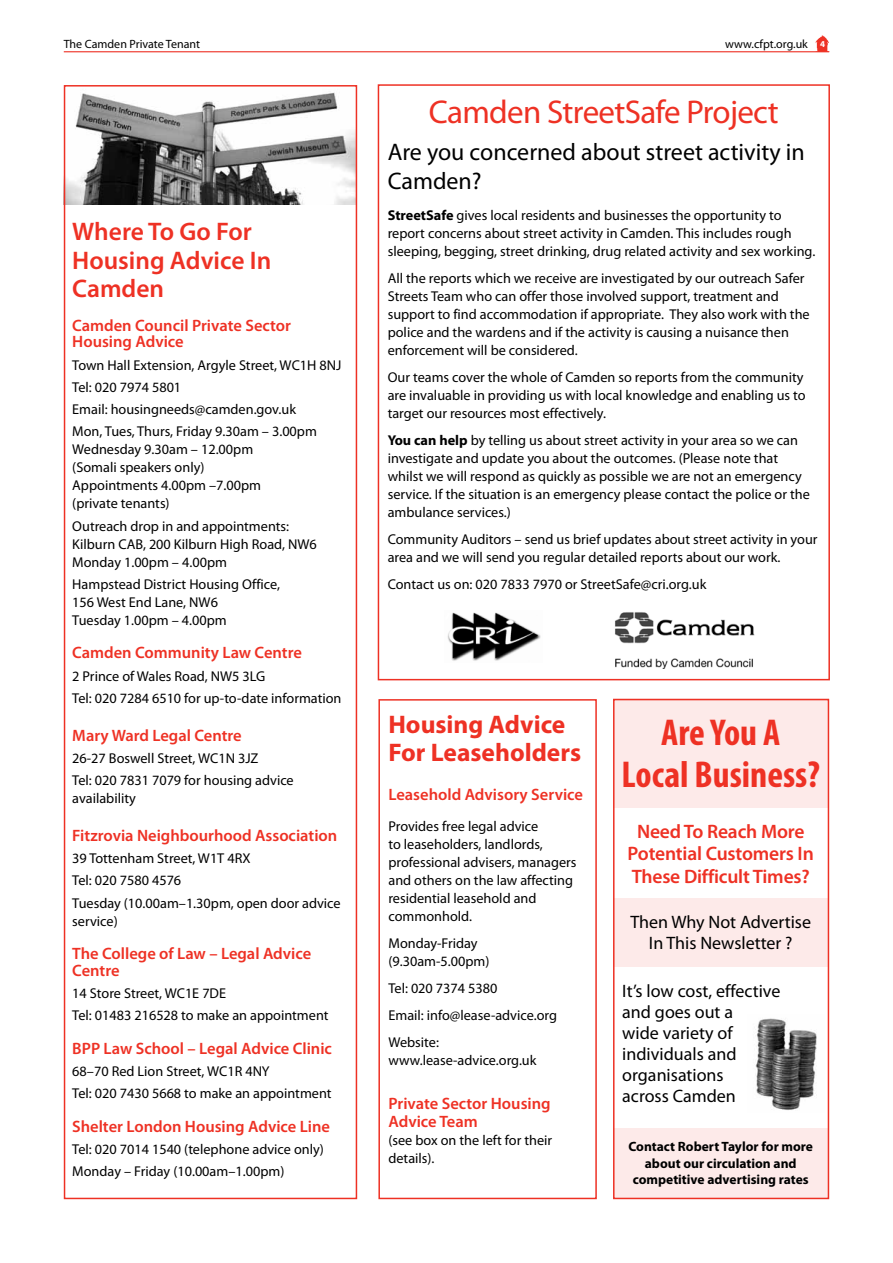
<style>
.page{position:relative;width:893px;height:1263px;background:#fff}
.page>*{position:absolute;margin:0;border:0;box-sizing:border-box;transform-origin:0 0}
.t1{font:700 condensed 37.5px/42px "Myriad Pro";color:#ee3124;text-align:center}
.t2{font:33px "Myriad Pro";letter-spacing:-.02em;color:#ee3124}
.t3{font:600 25.5px/28.5px "Myriad Pro";color:#ee3124}
.t4{font:700 25.5px/28.5px "Myriad Pro";color:#ee3124}
.t5{font:24px/28.5px "Myriad Pro";color:#000}
.t6{font:600 19.5px/22.5px "Myriad Pro";letter-spacing:-.01em;color:#ee3124;text-align:center}
.t7{font:18px/21px "Myriad Pro";color:#000;text-align:center}
.t8{font:600 16.5px/16.5px "Myriad Pro";color:#ee3124}
.t9{font:14.25px/18px "Myriad Pro";color:#000}
.t10{font:700 13.5px/16.5px "Myriad Pro";color:#000;text-align:center}
.t11{font:12px "Myriad Pro";color:#000}
.s1{font-weight:700;font-size:9px;color:#fff}
.s2{font-weight:700}
</style>
<div class="page">
<img style="left:67px;top:92px;width:287px;height:112px">
<div style="left:64px;top:85px;width:293px;height:1114px;border:2px solid #ee3124"></div>
<img style="left:816px;top:35px;width:13px;height:16px">
<hr style="left:64px;top:51px;width:765px;height:1px;background:#ee3124">
<div style="left:378px;top:699px;width:219px;height:500px;border:2px solid #ee3124"></div>
<div style="left:613px;top:699px;width:215px;height:109px;background:#fdeae9"></div>
<div style="left:613px;top:1128px;width:215px;height:71px;background:#fdeae9"></div>
<img style="left:755px;top:1018px;width:62px;height:92px">
<div style="left:613px;top:898px;width:215px;height:68px;background:#fdeae9"></div>
<div style="left:613px;top:699px;width:216px;height:500px;border:2px solid #ee3124"></div>
<div style="left:378px;top:84px;width:452px;height:596px;border:2px solid #ee3124"></div>
<img style="left:615px;top:612px;width:140px;height:56px">
<img style="left:447px;top:612px;width:94px;height:49px">
<p class="t11" style="left:64px;top:37px;width:138px">The Camden Private Tenant</p>
<p class="t11" style="left:725px;top:37px;width:101px">www.cfpt.org.uk <span class="s1">4</span></p>
<h3 class="t3" style="left:72px;top:217px;width:200px">Where To Go For<br>Housing Advice In<br>Camden</h3>
<p class="t8" style="left:72px;top:317px;width:220px">Camden Council Private Sector<br>Housing Advice</p>
<p class="t9" style="left:72px;top:353px;width:271px;line-height:22.2px">Town Hall Extension, Argyle Street, WC1H 8NJ Tel: 020 7974 5801<br>Email: housingneeds@camden.gov.uk<br>Mon, Tues, Thurs, Friday 9.30am – 3.00pm</p>
<p class="t9" style="left:72px;top:440px;width:190px">Wednesday 9.30am – 12.00pm (Somali speakers only)<br>Appointments 4.00pm –7.00pm (private tenants)</p>
<p class="t9" style="left:72px;top:517px;width:246px">Outreach drop in and appointments:<br>Kilburn CAB, 200 Kilburn High Road, NW6<br>Monday 1.00pm – 4.00pm</p>
<p class="t9" style="left:72px;top:575px;width:209px">Hampstead District Housing Office,<br>156 West End Lane, NW6<br>Tuesday 1.00pm – 4.00pm</p>
<p class="t8" style="left:72px;top:644px;width:231px">Camden Community Law Centre</p>
<p class="t9" style="left:72px;top:664px;width:271px;line-height:22.2px">2 Prince of Wales Road, NW5 3LG<br>Tel: 020 7284 6510 for up-to-date information</p>
<p class="t8" style="left:72px;top:726px;width:171px">Mary Ward Legal Centre</p>
<p class="t9" style="left:72px;top:747px;width:223px;line-height:22.2px">26-27 Boswell Street, WC1N 3JZ<br>Tel: 020 7831 7079 for housing advice</p>
<p class="t9" style="left:72px;top:789px;width:65px">availability</p>
<p class="t8" style="left:72px;top:827px;width:267px">Fitzrovia Neighbourhood Association</p>
<p class="t9" style="left:72px;top:847px;width:270px;line-height:22.2px">39 Tottenham Street, W1T 4RX<br>Tel: 020 7580 4576<br>Tuesday (10.00am–1.30pm, open door advice</p>
<p class="t9" style="left:72px;top:912px;width:47px">service)</p>
<p class="t8" style="left:72px;top:945px;width:240px">The College of Law – Legal Advice<br>Centre</p>
<p class="t9" style="left:72px;top:982px;width:258px;line-height:22.2px">14 Store Street, WC1E 7DE<br>Tel: 01483 216528 to make an appointment</p>
<p class="t8" style="left:72px;top:1039px;width:261px">BPP Law School – Legal Advice Clinic</p>
<p class="t9" style="left:72px;top:1060px;width:261px;line-height:22.2px">68–70 Red Lion Street, WC1R 4NY<br>Tel: 020 7430 5668 to make an appointment</p>
<p class="t8" style="left:72px;top:1117px;width:259px">Shelter London Housing Advice Line</p>
<p class="t9" style="left:72px;top:1138px;width:253px;line-height:22.2px">Tel: 020 7014 1540 (telephone advice only)<br>Monday – Friday (10.00am–1.00pm)</p>
<h2 class="t2" style="left:429px;top:92px;width:351px">Camden StreetSafe Project</h2>
<h3 class="t5" style="left:388px;top:138px;width:419px">Are you concerned about street activity in<br>Camden?</h3>
<p class="t9" style="left:388px;top:206px;width:429px"><span class="s2">StreetSafe</span> gives local residents and businesses the opportunity to report concerns about street activity in Camden. This includes rough sleeping, begging, street drinking, drug related activity and sex working.</p>
<p class="t9" style="left:388px;top:269px;width:423px">All the reports which we receive are investigated by our outreach Safer Streets Team who can offer those involved support, treatment and support to find accommodation if appropriate. They also work with the police and the wardens and if the activity is causing a nuisance then enforcement will be considered.</p>
<p class="t9" style="left:388px;top:368px;width:419px">Our teams cover the whole of Camden so reports from the community are invaluable in providing us with local knowledge and enabling us to target our resources most effectively.</p>
<p class="t9" style="left:388px;top:431px;width:424px"><span class="s2">You can help</span> by telling us about street activity in your area so we can investigate and update you about the outcomes. (Please note that whilst we will respond as quickly as possible we are not an emergency service. If the situation is an emergency please contact the police or the ambulance services.)</p>
<p class="t9" style="left:388px;top:530px;width:431px">Community Auditors – send us brief updates about street activity in your area and we will send you regular detailed reports about our work.</p>
<p class="t9" style="left:388px;top:575px;width:320px">Contact us on: 020 7833 7970 or StreetSafe@cri.org.uk</p>
<h3 class="t4" style="left:388px;top:709px;width:194px">Housing Advice<br>For Leaseholders</h3>
<p class="t8" style="left:388px;top:786px;width:196px">Leasehold Advisory Service</p>
<p class="t9" style="left:388px;top:817px;width:190px">Provides free legal advice<br>to leaseholders, landlords, professional advisers, managers and others on the law affecting residential leasehold and commonhold.</p>
<p class="t9" style="left:388px;top:934px;width:102px">Monday-Friday (9.30am-5.00pm)</p>
<p class="t9" style="left:388px;top:974px;width:170px;line-height:27px">Tel: 020 7374 5380<br>Email: info@lease-advice.org<br>Website:</p>
<p class="t9" style="left:388px;top:1051px;width:150px">www.lease-advice.org.uk</p>
<p class="t8" style="left:388px;top:1093px;width:164px;line-height:18px">Private Sector Housing<br>Advice Team</p>
<p class="t9" style="left:388px;top:1130px;width:165px">(see box on the left for their details).</p>
<h1 class="t1" style="left:622px;top:711px;width:200px">Are You A<br>Local Business?</h1>
<h3 class="t6" style="left:628px;top:819px;width:188px">Need To Reach More<br>Potential Customers In<br>These Difficult Times?</h3>
<p class="t7" style="left:630px;top:911px;width:182px">Then Why Not Advertise<br>In This Newsletter ?</p>
<p class="t7" style="left:622px;top:980px;width:160px;text-align:left">It’s low cost, effective and goes out a<br>wide variety of individuals and organisations<br>across Camden</p>
<p class="t10" style="left:628px;top:1138px;width:186px">Contact Robert Taylor for more about our circulation and competitive advertising rates</p>
</div>
